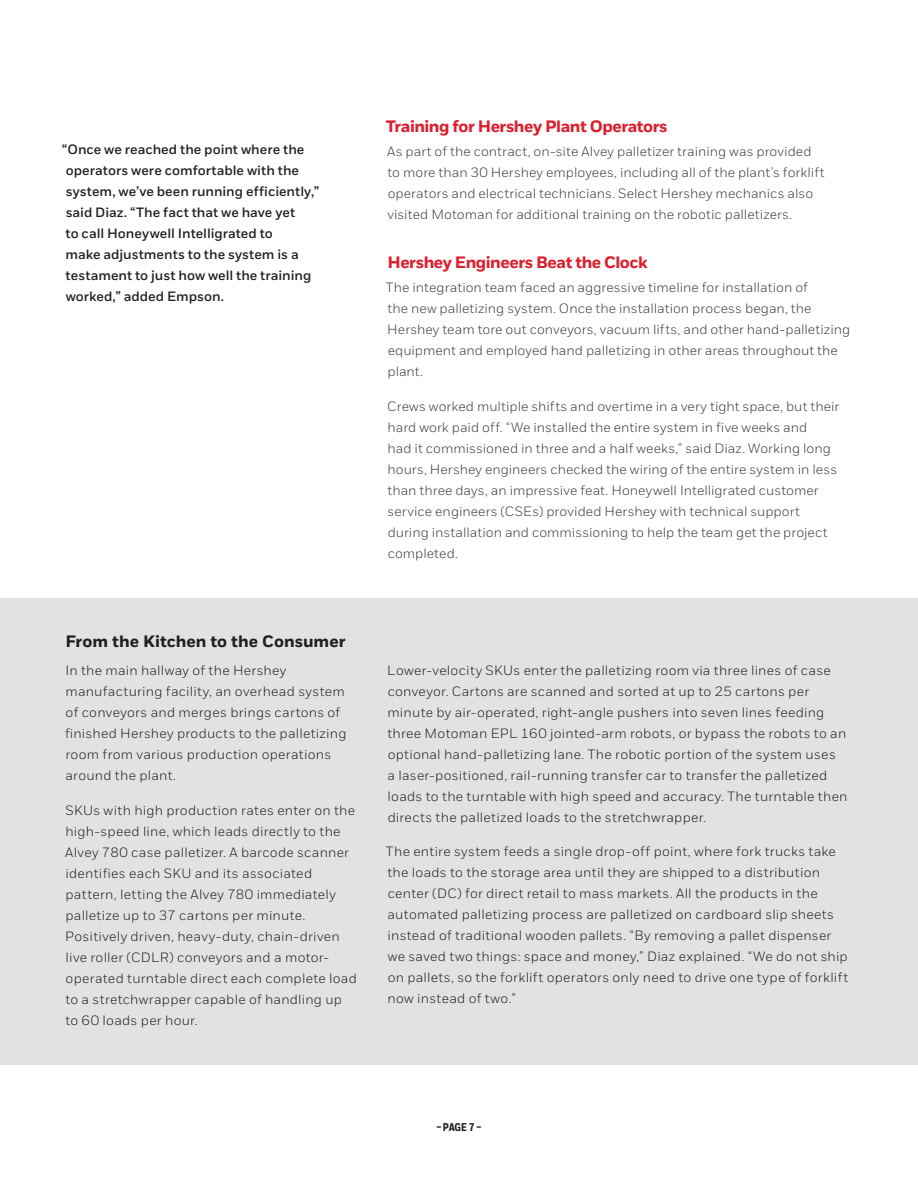
<style>
.page{position:relative;width:918px;height:1188px;background:#fff}
.page>*{position:absolute;margin:0;border:0;box-sizing:border-box;transform-origin:0 0}
.Body{font:800 16.5px "Honeywell Sans";letter-spacing:-.03em;color:#dc1f2e}
.Body-2{font:800 16.5px "Honeywell Sans";color:#231f20}
.Body-3{font:13.5px/21px "Honeywell Sans";letter-spacing:.02em;color:#231f20}
.Body-4{font:13.5px/21px "Honeywell Sans";letter-spacing:.005em;color:#3e3e3f}
.t1{font:700 13.5px/21px "Honeywell Sans";color:#231f20}
.t2{font:800 11.25px "Honeywell Cond";color:#231f20}
</style>
<div class="page">
<div style="left:0;top:598px;width:918px;height:467px;background:#e1e2e4"></div>
<p class="t1" style="left:62px;top:139px;width:259px">“Once we reached the point where the operators were comfortable with the system, we’ve been running efficiently,” said Diaz. “The fact that we have yet<br>to call Honeywell Intelligrated to<br>make adjustments to the system is a testament to just how well the training worked,” added Empson.</p>
<p class="Body-2" style="left:65px;top:631px;width:282px">From the Kitchen to the Consumer</p>
<p class="Body-3" style="left:65px;top:660px;width:283px">In the main hallway of the Hershey manufacturing facility, an overhead system of conveyors and merges brings cartons of finished Hershey products to the palletizing room from various production operations around the plant.</p>
<p class="Body-3" style="left:65px;top:799px;width:293px">SKUs with high production rates enter on the high-speed line, which leads directly to the Alvey 780 case palletizer. A barcode scanner identifies each SKU and its associated pattern, letting the Alvey 780 immediately palletize up to 37 cartons per minute.<br>Positively driven, heavy-duty, chain-driven live roller (CDLR) conveyors and a motor&shy;operated turntable direct each complete load to a stretchwrapper capable of handling up to 60 loads per hour.</p>
<p class="Body" style="left:386px;top:116px;width:283px">Training for Hershey Plant Operators</p>
<p class="Body-4" style="left:387px;top:141px;width:439px">As part of the contract, on-site Alvey palletizer training was provided to more than 30 Hershey employees, including all of the plant’s forklift operators and electrical technicians. Select Hershey mechanics also visited Motoman for additional training on the robotic palletizers.</p>
<p class="Body" style="left:387px;top:253px;width:262px">Hershey Engineers Beat the Clock</p>
<p class="Body-4" style="left:386px;top:277px;width:466px">The integration team faced an aggressive timeline for installation of<br>the new palletizing system. Once the installation process began, the Hershey team tore out conveyors, vacuum lifts, and other hand-palletizing equipment and employed hand palletizing in other areas throughout the plant.</p>
<p class="Body-4" style="left:387px;top:395px;width:454px">Crews worked multiple shifts and overtime in a very tight space, but their hard work paid off. “We installed the entire system in five weeks and<br>had it commissioned in three and a half weeks,” said Diaz. Working long hours, Hershey engineers checked the wiring of the entire system in less than three days, an impressive feat. Honeywell Intelligrated customer service engineers (CSEs) provided Hershey with technical support during installation and commissioning to help the team get the project completed.</p>
<p class="Body-3" style="left:387px;top:660px;width:462px">Lower-velocity SKUs enter the palletizing room via three lines of case conveyor. Cartons are scanned and sorted at up to 25 cartons per minute by air-operated, right-angle pushers into seven lines feeding three Motoman EPL 160 jointed-arm robots, or bypass the robots to an optional hand-palletizing lane. The robotic portion of the system uses<br>a laser-positioned, rail-running transfer car to transfer the palletized loads to the turntable with high speed and accuracy. The turntable then directs the palletized loads to the stretchwrapper.</p>
<p class="Body-3" style="left:386px;top:841px;width:464px">The entire system feeds a single drop-off point, where fork trucks take the loads to the storage area until they are shipped to a distribution center (DC) for direct retail to mass markets. All the products in the automated palletizing process are palletized on cardboard slip sheets instead of traditional wooden pallets. “By removing a pallet dispenser we saved two things: space and money,” Diaz explained. “We do not ship on pallets, so the forklift operators only need to drive one type of forklift now instead of two.”</p>
<p class="t2" style="left:437px;top:1121px;width:46px">–PAGE 7–</p>
</div>
